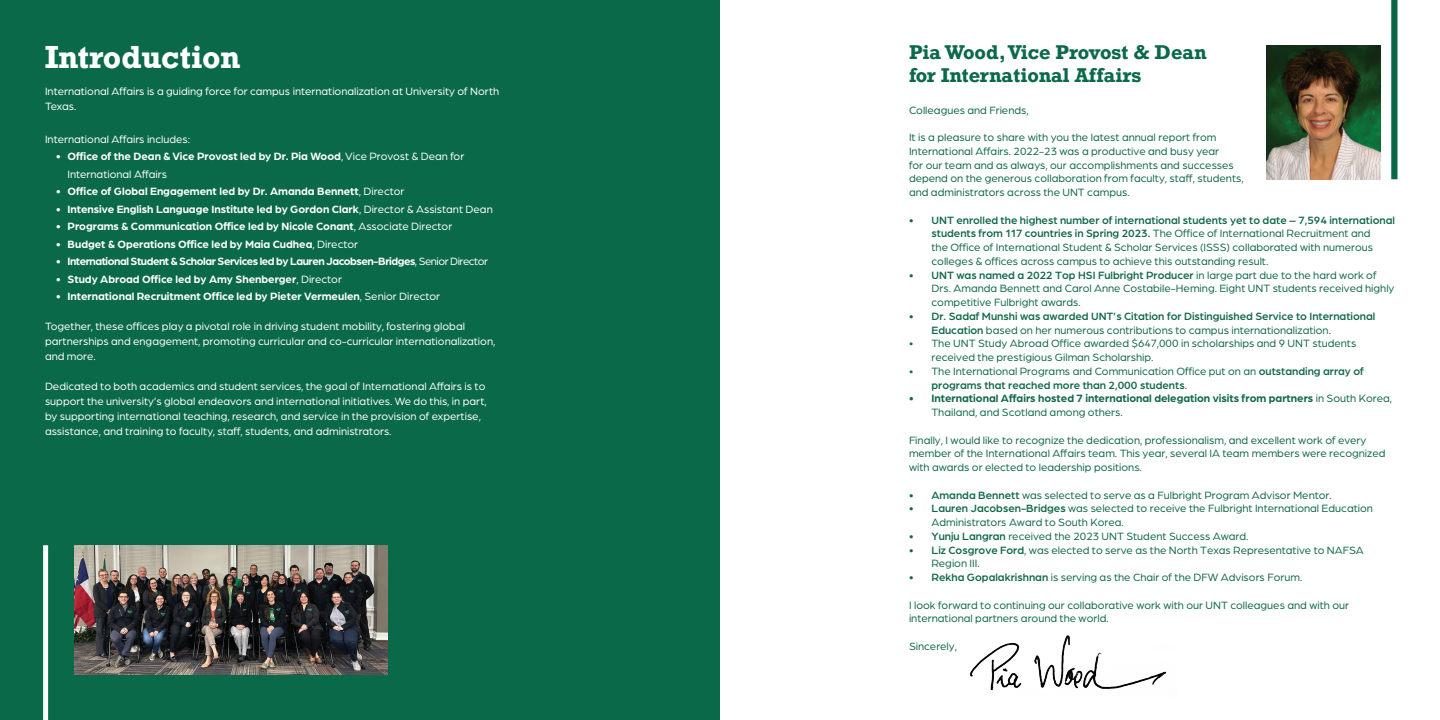
<style>
.page{position:relative;width:1440px;height:720px;background:#fff}
.page>*{position:absolute;margin:0;border:0;box-sizing:border-box;transform-origin:0 0}
.t1{font:700 30px "Rockwell";color:#fff}
.t2{font:700 18.75px/22.5px "Rockwell";color:#0a6948}
.t3{font:11.25px/13.8px "Arboria";color:#116848}
.t4{font:11.25px/15px "Arboria";color:#fff}
.t5{font:700 11.25px/17.5px "Arboria";color:#fff}
.t6{font:500 11.25px/13.8px "Arboria";color:#116848}
.t7{font:700 11.25px/13.8px "Arboria";color:#116848}
.t8{font:700 11.25px "Arboria";letter-spacing:-.04em;color:#fff}
.s1{font-weight:400}
.s2{font-weight:500}
</style>
<div class="page">
<div style="left:0;top:0;width:720px;height:720px;background:#0a6948"></div>
<div style="left:43px;top:545px;width:5px;height:175px;background:#fff"></div>
<img style="left:1266px;top:45px;width:115px;height:134px">
<div style="left:1391px;top:0;width:7px;height:179px;background:#0b6747"></div>
<img style="left:74px;top:545px;width:314px;height:129px">
<img style="left:970px;top:635px;width:196px;height:55px">
<h1 class="t1" style="left:45px;top:37px;width:197px">Introduction</h1>
<p class="t4" style="left:45px;top:83px;width:456px">International Affairs is a guiding force for campus internationalization at University of North<br>Texas.</p>
<p class="t4" style="left:45px;top:131px;width:147px">International Affairs includes:</p>
<p class="t5" style="left:68px;top:147px;width:398px;text-indent:-11px">• Office of the Dean &amp; Vice Provost led by Dr. Pia Wood<span class="s1">, Vice Provost &amp; Dean for<br>International Affairs</span></p>
<p class="t5" style="left:56px;top:182px;width:350px">• Office of Global Engagement led by Dr. Amanda Bennett<span class="s1">, Director</span></p>
<p class="t5" style="left:56px;top:199px;width:438px">• Intensive English Language Institute led by Gordon Clark<span class="s1">, Director &amp; Assistant Dean</span></p>
<p class="t5" style="left:56px;top:217px;width:398px">• Programs &amp; Communication Office led by Nicole Conant<span class="s1">, Associate Director</span></p>
<p class="t5" style="left:56px;top:234px;width:303px">• Budget &amp; Operations Office led by Maia Cudhea<span class="s1">, Director</span></p>
<p class="t8" style="left:56px;top:254px;width:433px">• International Student &amp; Scholar Services led by Lauren Jacobsen-Bridges<span class="s1">, Senior Director</span></p>
<p class="t5" style="left:56px;top:269px;width:287px">• Study Abroad Office led by Amy Shenberger<span class="s1">, Director</span></p>
<p class="t5" style="left:56px;top:287px;width:385px">• International Recruitment Office led by Pieter Vermeulen<span class="s1">, Senior Director</span></p>
<p class="t4" style="left:45px;top:318px;width:452px">Together, these offices play a pivotal role in driving student mobility, fostering global partnerships and engagement, promoting curricular and co-curricular internationalization, and more.</p>
<p class="t4" style="left:45px;top:378px;width:443px">Dedicated to both academics and student services, the goal of International Affairs is to support the university’s global endeavors and international initiatives. We do this, in part, by supporting international teaching, research, and service in the provision of expertise, assistance, and training to faculty, staff, students, and administrators.</p>
<h2 class="t2" style="left:909px;top:41px;width:300px">Pia Wood, Vice Provost &amp; Dean for International Affairs</h2>
<p class="t3" style="left:909px;top:103px;width:121px">Colleagues and Friends,</p>
<p class="t3" style="left:909px;top:130px;width:336px">It is a pleasure to share with you the latest annual report from International Affairs. 2022-23 was a productive and busy year<br>for our team and as always, our accomplishments and successes depend on the generous collaboration from faculty, staff, students, and administrators across the UNT campus.</p>
<p class="t3" style="left:932px;top:213px;width:465px;text-indent:-22px"><span class="s2">• UNT enrolled the highest number of international students yet to date – 7,594 international students from 117 countries in Spring 2023.</span> The Office of International Recruitment and<br>the Office of International Student &amp; Scholar Services (ISSS) collaborated with numerous colleges &amp; offices across campus to achieve this outstanding result.</p>
<p class="t3" style="left:932px;top:268px;width:464px;text-indent:-22px"><span class="s2">• UNT was named a 2022 Top HSI Fulbright Producer</span> in large part due to the hard work of<br>Drs. Amanda Bennett and Carol Anne Costabile-Heming. Eight UNT students received highly competitive Fulbright awards.</p>
<p class="t6" style="left:932px;top:309px;width:445px;text-indent:-23px">• Dr. Sadaf Munshi was awarded UNT’s Citation for Distinguished Service to International<br>Education <span class="s1">based on her numerous contributions to campus internationalization.</span></p>
<p class="t3" style="left:932px;top:336px;width:426px;text-indent:-22px">• The UNT Study Abroad Office awarded $647,000 in scholarships and 9 UNT students received the prestigious Gilman Scholarship.</p>
<p class="t6" style="left:932px;top:364px;width:434px;text-indent:-22px"><span class="s1">• The International Programs and Communication Office put on an</span> outstanding array of programs that reached more than 2,000 students<span class="s1">.</span></p>
<p class="t7" style="left:932px;top:391px;width:462px;text-indent:-22px">• International Affairs hosted 7 international delegation visits from partners <span class="s1">in South Korea,<br>Thailand, and Scotland among others.</span></p>
<p class="t3" style="left:909px;top:433px;width:478px">Finally, I would like to recognize the dedication, professionalism, and excellent work of every member of the International Affairs team. This year, several IA team members were recognized with awards or elected to leadership positions.</p>
<p class="t3" style="left:909px;top:488px;width:424px"><span class="s2">• Amanda Bennett</span> was selected to serve as a Fulbright Program Advisor Mentor.</p>
<p class="t3" style="left:932px;top:501px;width:443px;text-indent:-22px"><span class="s2">• Lauren Jacobsen-Bridges</span> was selected to receive the Fulbright International Education<br>Administrators Award to South Korea.</p>
<p class="t3" style="left:909px;top:529px;width:341px"><span class="s2">• Yunju Langran</span> received the 2023 UNT Student Success Award.</p>
<p class="t3" style="left:932px;top:542px;width:434px;text-indent:-22px"><span class="s2">• Liz Cosgrove Ford</span>, was elected to serve as the North Texas Representative to NAFSA<br>Region III.</p>
<p class="t3" style="left:909px;top:570px;width:395px"><span class="s2">• Rekha Gopalakrishnan</span> is serving as the Chair of the DFW Advisors Forum.</p>
<p class="t3" style="left:909px;top:597px;width:442px">I look forward to continuing our collaborative work with our UNT colleagues and with our international partners around the world.</p>
<p class="t3" style="left:909px;top:639px;width:50px">Sincerely,</p>
</div>
